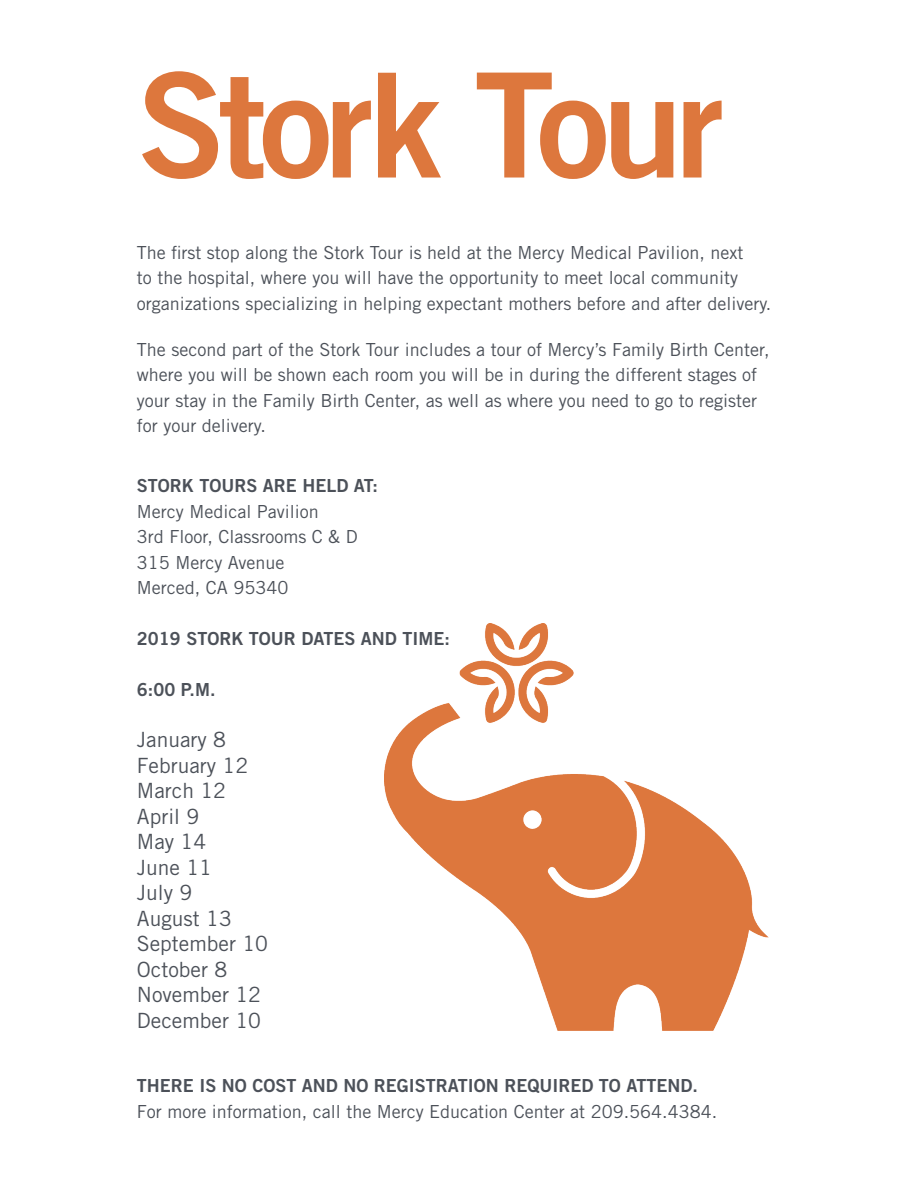
<style>
.page{position:relative;width:918px;height:1188px;background:#fff}
.page>*{position:absolute;margin:0;border:0;box-sizing:border-box;transform-origin:0 0}
.t1{font:145.2px "Trade Gothic LT Std Bd 2";letter-spacing:-.05em;color:#dd773d}
.t2{font:21px "Trade Gothic LT Std";color:#4c5159}
.t3{font:18px/25.5px "Trade Gothic LT Std";color:#4c5159}
.t4{font:18px "Trade Gothic LT Std Bd 2";color:#4c5159}
</style>
<div class="page">
<img style="left:384px;top:624px;width:384px;height:406px">
<p class="t1" style="left:137px;top:36px;width:588px">Stork Tour</p>
<p class="t3" style="left:137px;top:240px;width:636px">The first stop along the Stork Tour is held at the Mercy Medical Pavilion, next<br>to the hospital, where you will have the opportunity to meet local community organizations specializing in helping expectant mothers before and after delivery.</p>
<p class="t3" style="left:137px;top:336px;width:634px">The second part of the Stork Tour includes a tour of Mercy’s Family Birth Center, where you will be shown each room you will be in during the different stages of your stay in the Family Birth Center, as well as where you need to go to register for your delivery.</p>
<p class="t4" style="left:137px;top:474px;width:243px">STORK TOURS ARE HELD AT:</p>
<p class="t3" style="left:137px;top:498px;width:183px">Mercy Medical Pavilion</p>
<p class="t3" style="left:137px;top:524px;width:222px">3rd Floor, Classrooms C &amp; D</p>
<p class="t3" style="left:137px;top:549px;width:149px">315 Mercy Avenue</p>
<p class="t3" style="left:137px;top:575px;width:153px">Merced, CA 95340</p>
<p class="t4" style="left:137px;top:627px;width:314px">2019 STORK TOUR DATES AND TIME:</p>
<p class="t4" style="left:137px;top:678px;width:80px">6:00 P.M.</p>
<p class="t2" style="left:137px;top:727px;width:91px">January 8</p>
<p class="t2" style="left:137px;top:752px;width:113px">February 12</p>
<p class="t2" style="left:137px;top:778px;width:91px">March 12</p>
<p class="t2" style="left:137px;top:803px;width:64px">April 9</p>
<p class="t2" style="left:137px;top:829px;width:71px">May 14</p>
<p class="t2" style="left:137px;top:854px;width:77px">June 11</p>
<p class="t2" style="left:137px;top:880px;width:57px">July 9</p>
<p class="t2" style="left:137px;top:905px;width:97px">August 13</p>
<p class="t2" style="left:137px;top:931px;width:133px">September 10</p>
<p class="t2" style="left:137px;top:956px;width:92px">October 8</p>
<p class="t2" style="left:137px;top:982px;width:126px">November 12</p>
<p class="t2" style="left:137px;top:1007px;width:126px">December 10</p>
<p class="t4" style="left:137px;top:1074px;width:562px">THERE IS NO COST AND NO REGISTRATION REQUIRED TO ATTEND.</p>
<p class="t3" style="left:137px;top:1098px;width:582px">For more information, call the Mercy Education Center at 209.564.4384.</p>
</div>
